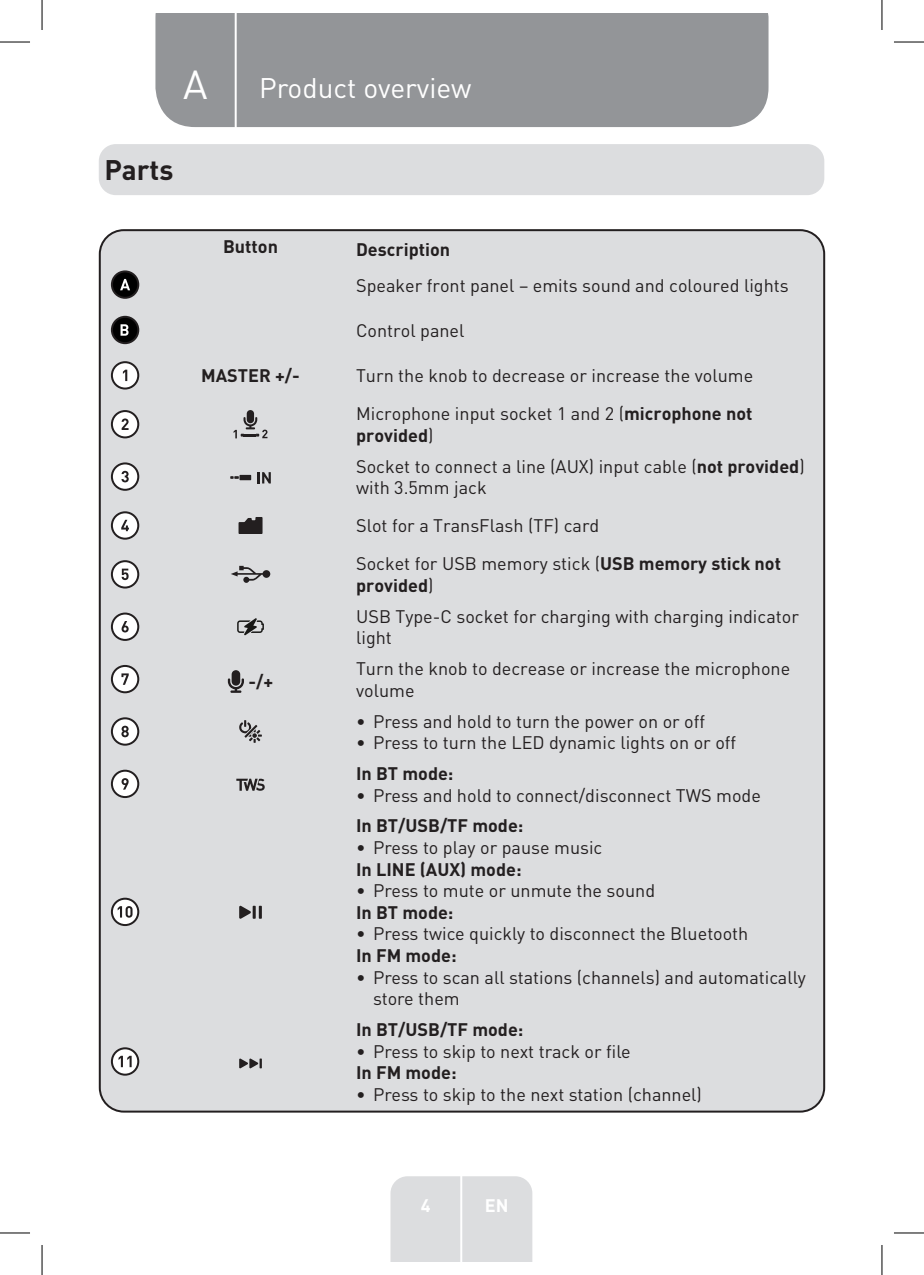
<style>
.page{position:relative;width:924px;height:1275px;background:#fff}
.page>*{position:absolute;margin:0;border:0;box-sizing:border-box;transform-origin:0 0}
.t1{font:40px "DIN Pro";color:#fff}
.TitreGauche__gabarit{font:28px "DIN Pro";color:#fff}
.Headline-01{font:700 28px "DIN Pro";color:#231f20}
.Left__Table{font:18px/21.6px "DIN Pro";color:#231f20}
.Left__Table-2{font:700 18px "DIN Pro";color:#231f20}
.Centre__Table{font:700 18px "DIN Pro";color:#231f20}
.t2{font:700 18px "DIN Pro";color:#fff}
.s1{font-weight:700}
</style>
<div class="page">
<div style="left:155px;top:14px;width:613px;height:113px;background:#939598"></div>
<div style="left:390px;top:1176px;width:142px;height:85px;background:#dcdddf"></div>
<hr style="left:460px;top:1153px;width:2px;height:108px;background:#fff">
<hr style="left:234px;top:14px;width:2px;height:116px;background:#fff">
<div style="left:99px;top:144px;width:724px;height:51px;background:#dcdddf;border-radius:17px"></div>
<div style="left:100px;top:230px;width:723px;height:881px;background:#dcdddf;border-radius:24px"></div>
<div style="left:112px;top:271px;width:26px;height:27px;background:#000;border-radius:50%"></div>
<div style="left:111px;top:270px;width:28px;height:29px;border:2px solid #231f20;border-radius:50%"></div>
<svg style="left:120px;top:279px;width:10px;height:11px"></svg>
<div style="left:112px;top:317px;width:26px;height:26px;background:#000;border-radius:50%"></div>
<div style="left:111px;top:316px;width:28px;height:28px;border:2px solid #231f20;border-radius:50%"></div>
<svg style="left:120px;top:324px;width:8px;height:12px"></svg>
<svg style="left:112px;top:362px;width:26px;height:26px"></svg>
<div style="left:111px;top:361px;width:28px;height:28px;border:2px solid #231f20;border-radius:50%"></div>
<svg style="left:123px;top:370px;width:4px;height:11px"></svg>
<div style="left:112px;top:411px;width:26px;height:26px;background:#fff;border-radius:50%"></div>
<div style="left:111px;top:410px;width:28px;height:28px;border:2px solid #231f20;border-radius:50%"></div>
<svg style="left:122px;top:418px;width:6px;height:12px"></svg>
<svg style="left:233px;top:410px;width:34px;height:28px"></svg>
<svg style="left:112px;top:463px;width:26px;height:27px"></svg>
<div style="left:111px;top:462px;width:28px;height:29px;border:2px solid #231f20;border-radius:50%"></div>
<svg style="left:121px;top:471px;width:8px;height:11px"></svg>
<svg style="left:257px;top:472px;width:14px;height:11px"></svg>
<div style="left:239px;top:475px;width:12px;height:5px;background:#231f20"></div>
<svg style="left:230px;top:476px;width:9px;height:3px"></svg>
<div style="left:112px;top:512px;width:26px;height:26px;background:#fff;border-radius:50%"></div>
<div style="left:111px;top:511px;width:28px;height:28px;border:2px solid #231f20;border-radius:50%"></div>
<svg style="left:121px;top:520px;width:8px;height:11px"></svg>
<svg style="left:238px;top:517px;width:24px;height:17px"></svg>
<div style="left:112px;top:561px;width:26px;height:26px;background:#fff;border-radius:50%"></div>
<div style="left:111px;top:560px;width:28px;height:28px;border:2px solid #231f20;border-radius:50%"></div>
<svg style="left:121px;top:568px;width:7px;height:12px"></svg>
<svg style="left:231px;top:566px;width:39px;height:17px"></svg>
<svg style="left:112px;top:613px;width:26px;height:27px"></svg>
<div style="left:111px;top:612px;width:28px;height:29px;border:2px solid #231f20;border-radius:50%"></div>
<svg style="left:121px;top:621px;width:8px;height:11px"></svg>
<svg style="left:237px;top:618px;width:27px;height:17px"></svg>
<div style="left:112px;top:666px;width:26px;height:26px;background:#fff;border-radius:50%"></div>
<div style="left:111px;top:665px;width:28px;height:28px;border:2px solid #231f20;border-radius:50%"></div>
<svg style="left:121px;top:673px;width:8px;height:12px"></svg>
<svg style="left:228px;top:670px;width:16px;height:23px"></svg>
<div style="left:112px;top:718px;width:26px;height:26px;background:#fff;border-radius:50%"></div>
<div style="left:111px;top:717px;width:28px;height:28px;border:2px solid #231f20;border-radius:50%"></div>
<svg style="left:121px;top:725px;width:8px;height:12px"></svg>
<svg style="left:239px;top:720px;width:23px;height:23px"></svg>
<div style="left:112px;top:770px;width:26px;height:27px;background:#fff;border-radius:50%"></div>
<div style="left:111px;top:769px;width:28px;height:29px;border:2px solid #231f20;border-radius:50%"></div>
<svg style="left:121px;top:778px;width:8px;height:11px"></svg>
<svg style="left:236px;top:778px;width:28px;height:12px"></svg>
<svg style="left:112px;top:898px;width:26px;height:27px"></svg>
<div style="left:111px;top:897px;width:28px;height:29px;border:2px solid #231f20;border-radius:50%"></div>
<svg style="left:118px;top:906px;width:14px;height:11px"></svg>
<svg style="left:239px;top:905px;width:23px;height:13px"></svg>
<svg style="left:112px;top:1048px;width:26px;height:26px"></svg>
<div style="left:111px;top:1047px;width:28px;height:28px;border:2px solid #231f20;border-radius:50%"></div>
<svg style="left:118px;top:1055px;width:14px;height:12px"></svg>
<svg style="left:239px;top:1058px;width:23px;height:10px"></svg>
<hr style="left:0;top:42px;width:30px;height:1px;background:#000">
<hr style="left:893px;top:42px;width:30px;height:1px;background:#000">
<hr style="left:0;top:1232px;width:30px;height:1px;background:#000">
<hr style="left:893px;top:1232px;width:30px;height:1px;background:#000">
<hr style="left:42px;top:0;width:1px;height:30px;background:#000">
<hr style="left:42px;top:1245px;width:1px;height:30px;background:#000">
<hr style="left:881px;top:0;width:1px;height:30px;background:#000">
<hr style="left:881px;top:1245px;width:1px;height:30px;background:#000">
<p class="t1" style="left:183px;top:57px;width:26px">A</p>
<p class="TitreGauche__gabarit" style="left:259px;top:69px;width:214px">Product overview</p>
<p class="Headline-01" style="left:104px;top:151px;width:70px">Parts</p>
<p class="Centre__Table" style="left:223px;top:235px;width:56px">Button</p>
<p class="Left__Table-2" style="left:356px;top:237px;width:95px">Description</p>
<p class="Left__Table" style="left:356px;top:273px;width:434px">Speaker front panel – emits sound and coloured lights</p>
<p class="Left__Table" style="left:356px;top:319px;width:110px">Control panel</p>
<p class="Centre__Table" style="left:201px;top:363px;width:100px">MASTER +/-</p>
<p class="Left__Table" style="left:356px;top:364px;width:398px">Turn the knob to decrease or increase the volume</p>
<p class="Left__Table" style="left:356px;top:402px;width:397px">Microphone input socket 1 and 2 (<span class="s1">microphone not provided</span>)</p>
<p class="Left__Table" style="left:356px;top:454px;width:450px">Socket to connect a line (AUX) input cable (<span class="s1">not provided</span>) with 3.5mm jack</p>
<p class="Left__Table" style="left:356px;top:514px;width:245px">Slot for a TransFlash (TF) card</p>
<p class="Left__Table" style="left:356px;top:552px;width:426px">Socket for USB memory stick (<span class="s1">USB memory stick not provided</span>)</p>
<p class="Left__Table" style="left:356px;top:605px;width:444px">USB Type-C socket for charging with charging indicator light</p>
<p class="Centre__Table" style="left:248px;top:669px;width:26px">-/+</p>
<p class="Left__Table" style="left:356px;top:657px;width:435px">Turn the knob to decrease or increase the microphone volume</p>
<p class="Left__Table" style="left:356px;top:709px;width:350px">• Press and hold to turn the power on or off</p>
<p class="Left__Table" style="left:356px;top:731px;width:381px">• Press to turn the LED dynamic lights on or off</p>
<p class="Left__Table-2" style="left:356px;top:761px;width:99px">In BT mode:</p>
<p class="Left__Table" style="left:356px;top:783px;width:406px">• Press and hold to connect/disconnect TWS mode</p>
<p class="Left__Table-2" style="left:356px;top:813px;width:169px">In BT/USB/TF mode:</p>
<p class="Left__Table" style="left:356px;top:836px;width:248px">• Press to play or pause music</p>
<p class="Left__Table-2" style="left:356px;top:857px;width:167px">In LINE (AUX) mode:</p>
<p class="Left__Table" style="left:356px;top:879px;width:300px">• Press to mute or unmute the sound</p>
<p class="Left__Table-2" style="left:356px;top:900px;width:99px">In BT mode:</p>
<p class="Left__Table" style="left:356px;top:922px;width:393px">• Press twice quickly to disconnect the Bluetooth</p>
<p class="Left__Table-2" style="left:356px;top:943px;width:102px">In FM mode:</p>
<p class="Left__Table" style="left:373px;top:965px;width:434px;text-indent:-17px">• Press to scan all stations (channels) and automatically store them</p>
<p class="Left__Table-2" style="left:356px;top:1017px;width:169px">In BT/USB/TF mode:</p>
<p class="Left__Table" style="left:356px;top:1039px;width:276px">• Press to skip to next track or file</p>
<p class="Left__Table-2" style="left:356px;top:1060px;width:102px">In FM mode:</p>
<p class="Left__Table" style="left:356px;top:1082px;width:347px">• Press to skip to the next station (channel)</p>
<p class="t2" style="left:420px;top:1192px;width:11px">4</p>
<p class="t2" style="left:484px;top:1192px;width:25px">EN</p>
</div>
